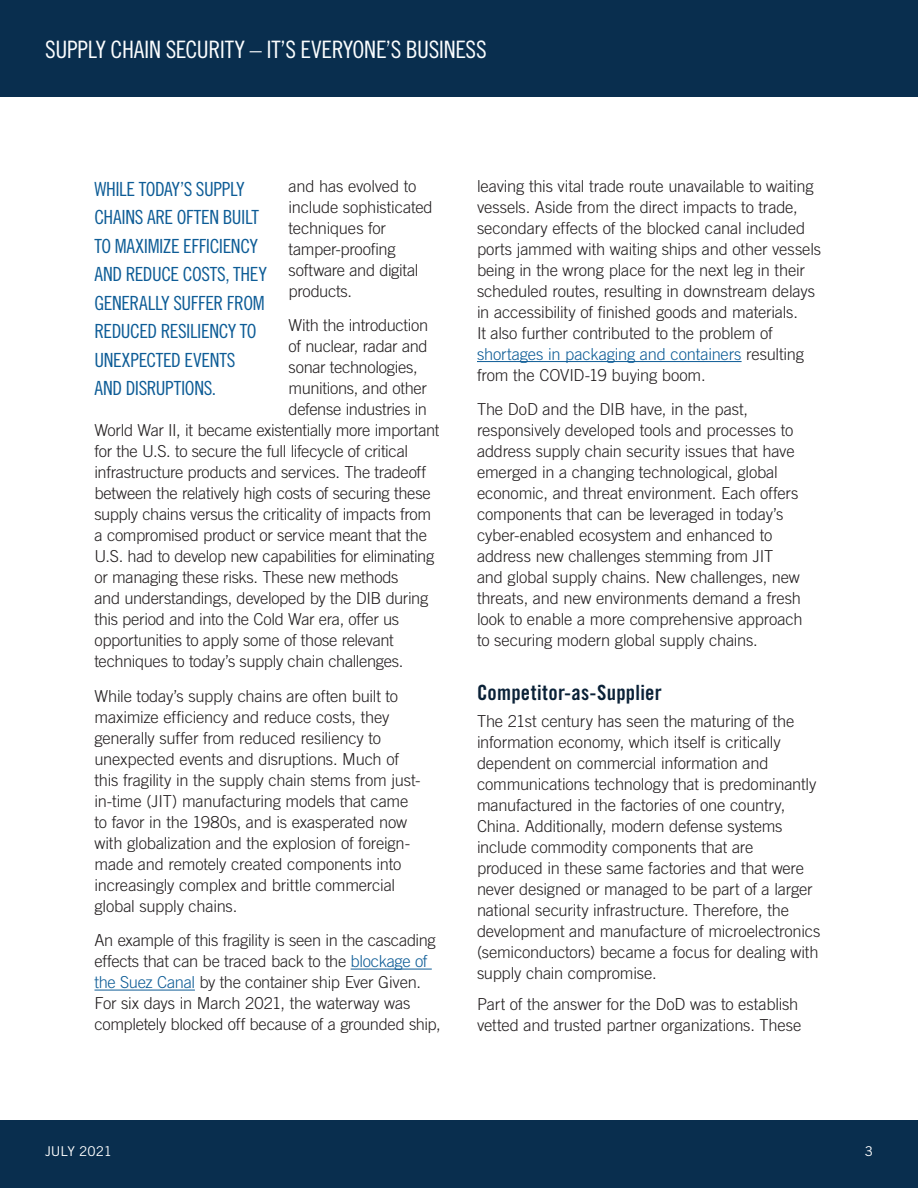
<style>
.page{position:relative;width:918px;height:1188px;background:#fff}
.page>*{position:absolute;margin:0;border:0;box-sizing:border-box;transform-origin:0 0}
.t1{font:24px "Trade Gothic LT Pro Cn 18";letter-spacing:-.015em;color:#fbfdfe}
.t2{font:21px "Trade Gothic LT Pro Bd Cn 20";letter-spacing:.01em;color:#0a2137}
.t3{font:19.5px/28.5px "Trade Gothic LT Pro Cn 18";letter-spacing:-.02em;color:#0d5c96}
.t4{font:300 16.5px/21px "Trade Gothic LT Pro";letter-spacing:-.015em;color:#231f20}
.t5{font:13.5px "Trade Gothic LT Pro";letter-spacing:-.005em;color:#fff}
.s1{color:#0d5c96}
</style>
<div class="page">
<div style="left:0;top:1120px;width:918px;height:68px;background:#092e4e"></div>
<div style="left:0;top:0;width:918px;height:97px;background:#092e4e"></div>
<hr style="left:351px;top:969px;width:81px;height:1px;background:#0d5c96">
<hr style="left:94px;top:990px;width:101px;height:1px;background:#0d5c96">
<hr style="left:477px;top:361px;width:265px;height:1px;background:#0d5c96">
<h1 class="t1" style="left:45px;top:35px;width:443px">SUPPLY CHAIN SECURITY – IT’S EVERYONE’S BUSINESS</h1>
<p class="t4" style="left:289px;top:175px;width:146px">and has evolved to include sophisticated techniques for tamper-proofing software and digital products.</p>
<p class="t4" style="left:289px;top:315px;width:141px">With the introduction</p>
<p class="t4" style="left:289px;top:336px;width:141px">of nuclear, radar and</p>
<p class="t4" style="left:289px;top:357px;width:131px">sonar technologies,</p>
<p class="t4" style="left:289px;top:378px;width:140px">munitions, and other</p>
<p class="t4" style="left:289px;top:399px;width:140px">defense industries in</p>
<p class="t4" style="left:94px;top:420px;width:347px">World War II, it became existentially more important</p>
<p class="t4" style="left:94px;top:441px;width:315px">for the U.S. to secure the full lifecycle of critical</p>
<p class="t4" style="left:94px;top:462px;width:333px">infrastructure products and services. The tradeoff</p>
<p class="t4" style="left:94px;top:483px;width:338px">between the relatively high costs of securing these</p>
<p class="t4" style="left:94px;top:504px;width:338px">supply chains versus the criticality of impacts from</p>
<p class="t4" style="left:94px;top:525px;width:334px">a compromised product or service meant that the</p>
<p class="t4" style="left:94px;top:546px;width:341px">U.S. had to develop new capabilities for eliminating</p>
<p class="t4" style="left:94px;top:567px;width:306px">or managing these risks. These new methods</p>
<p class="t4" style="left:94px;top:588px;width:335px">and understandings, developed by the DIB during</p>
<p class="t4" style="left:94px;top:609px;width:306px">this period and into the Cold War era, offer us</p>
<p class="t4" style="left:94px;top:630px;width:301px">opportunities to apply some of those relevant</p>
<p class="t4" style="left:94px;top:651px;width:311px">techniques to today’s supply chain challenges.</p>
<p class="t4" style="left:94px;top:685px;width:328px">While today’s supply chains are often built to maximize efficiency and reduce costs, they generally suffer from reduced resiliency to unexpected events and disruptions. Much of this fragility in the supply chain stems from just&shy;in-time (JIT) manufacturing models that came to favor in the 1980s, and is exasperated now with globalization and the explosion of foreign&shy;made and remotely created components into increasingly complex and brittle commercial global supply chains.</p>
<p class="t4" style="left:94px;top:930px;width:348px">An example of this fragility is seen in the cascading effects that can be traced back to the <span class="s1">blockage of the Suez Canal</span> by the container ship Ever Given.<br>For six days in March 2021, the waterway was completely blocked off because of a grounded ship,</p>
<p class="t3" style="left:94px;top:174px;width:174px">WHILE TODAY’S SUPPLY<br>CHAINS ARE OFTEN BUILT<br>TO MAXIMIZE EFFICIENCY<br>AND REDUCE COSTS, THEY<br>GENERALLY SUFFER FROM<br>REDUCED RESILIENCY TO<br>UNEXPECTED EVENTS<br>AND DISRUPTIONS.</p>
<p class="t4" style="left:477px;top:175px;width:346px">leaving this vital trade route unavailable to waiting vessels. Aside from the direct impacts to trade, secondary effects of the blocked canal included ports jammed with waiting ships and other vessels being in the wrong place for the next leg in their scheduled routes, resulting in downstream delays in accessibility of finished goods and materials.<br>It also further contributed to the problem of <span class="s1">shortages in packaging and containers</span> resulting from the COVID-19 buying boom.</p>
<p class="t4" style="left:477px;top:399px;width:327px">The DoD and the DIB have, in the past, responsively developed tools and processes to address supply chain security issues that have emerged in a changing technological, global economic, and threat environment. Each offers components that can be leveraged in today’s cyber-enabled ecosystem and enhanced to address new challenges stemming from JIT and global supply chains. New challenges, new threats, and new environments demand a fresh look to enable a more comprehensive approach to securing modern global supply chains.</p>
<p class="t2" style="left:477px;top:680px;width:186px">Competitor-as-Supplier</p>
<p class="t4" style="left:477px;top:710px;width:345px">The 21st century has seen the maturing of the information economy, which itself is critically dependent on commercial information and communications technology that is predominantly manufactured in the factories of one country, China. Additionally, modern defense systems include commodity components that are produced in these same factories and that were never designed or managed to be part of a larger national security infrastructure. Therefore, the development and manufacture of microelectronics (semiconductors) became a focus for dealing with supply chain compromise.</p>
<p class="t4" style="left:477px;top:994px;width:326px">Part of the answer for the DoD was to establish vetted and trusted partner organizations. These</p>
<p class="t5" style="left:45px;top:1143px;width:68px">JULY 2021</p>
<p class="t5" style="left:865px;top:1143px;width:10px">3</p>
</div>
